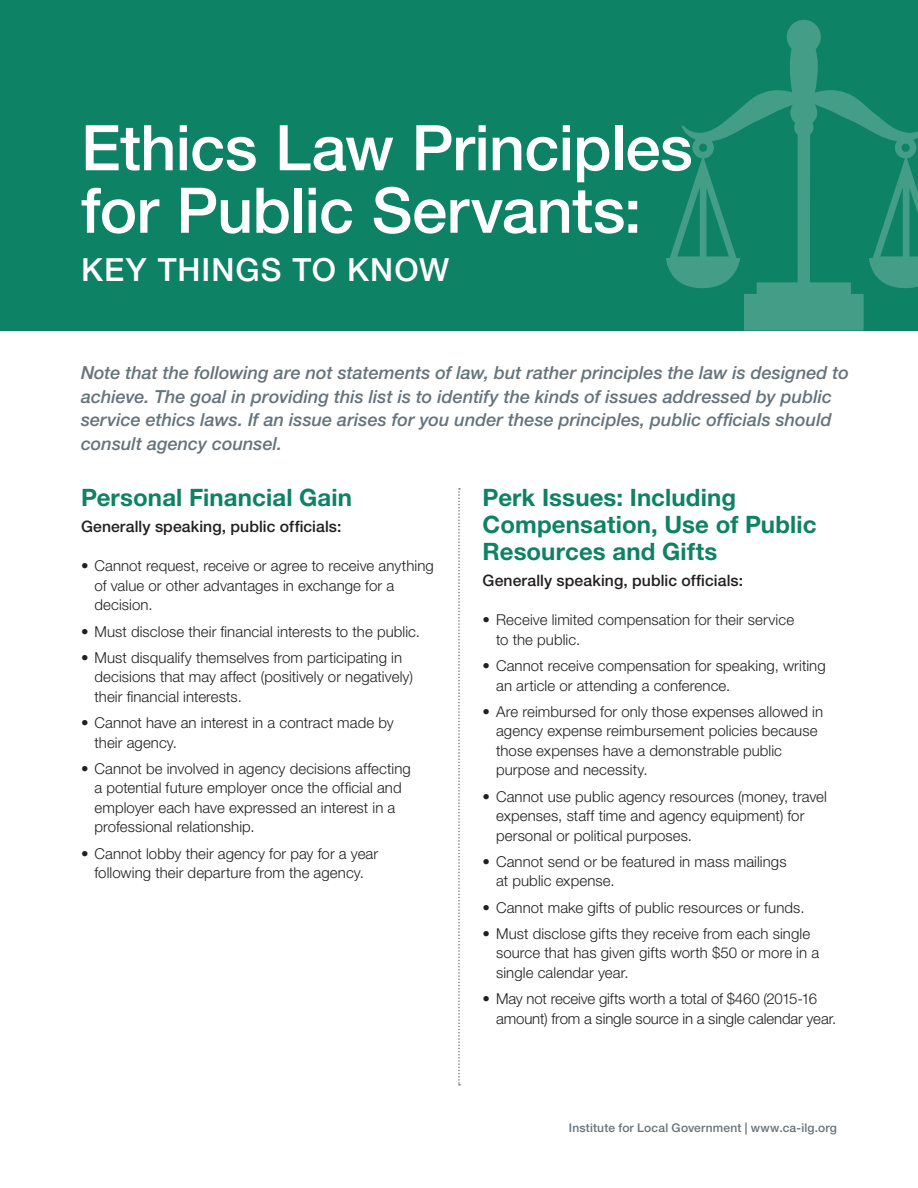
<style>
.page{position:relative;width:918px;height:1188px;background:#fff}
.page>*{position:absolute;margin:0;border:0;box-sizing:border-box;transform-origin:0 0}
.t1{font:500 63px/62.6px "Helvetica Neue LT Std";letter-spacing:-.01em;color:#fff}
.t2{font:500 31.95px "Helvetica Neue LT Std";letter-spacing:.03em;color:#fff}
.t3{font:700 24px/27px "Helvetica Neue LT Std";letter-spacing:.005em;color:#0e8264}
.t4{font:italic 500 18px/23.5px "Helvetica Neue LT Std";color:#65737a}
.t5{font:500 15.75px "Helvetica Neue LT Std";letter-spacing:.005em;color:#231f20}
.t6{font:300 15px/19.5px "Helvetica Neue LT Std";letter-spacing:.005em;color:#231f20}
.t7{font:500 12px "Helvetica Neue LT Std";letter-spacing:.015em;color:#65737a}
</style>
<div class="page">
<div style="left:0;top:0;width:918px;height:330px;background:#0e8264"></div>
<svg style="left:666px;top:20px;width:252px;height:310px"></svg>
<svg style="left:458px;top:488px;width:2px;height:598px"></svg>
<h1 class="t1" style="left:81px;top:116px;width:613px">Ethics Law Principles for Public Servants:</h1>
<h2 class="t2" style="left:81px;top:251px;width:370px">KEY THINGS TO KNOW</h2>
<p class="t4" style="left:81px;top:361px;width:770px">Note that the following are not statements of law, but rather principles the law is designed to achieve. The goal in providing this list is to identify the kinds of issues addressed by public service ethics laws. If an issue arises for you under these principles, public officials should consult agency counsel.</p>
<h3 class="t3" style="left:81px;top:483px;width:273px">Personal Financial Gain</h3>
<p class="t5" style="left:81px;top:517px;width:262px">Generally speaking, public officials:</p>
<p class="t6" style="left:94px;top:556px;width:341px;text-indent:-14px">• Cannot request, receive or agree to receive anything of value or other advantages in exchange for a decision.</p>
<p class="t6" style="left:81px;top:621px;width:340px">• Must disclose their financial interests to the public.</p>
<p class="t6" style="left:94px;top:647px;width:320px;text-indent:-14px">• Must disqualify themselves from participating in decisions that may affect (positively or negatively) their financial interests.</p>
<p class="t6" style="left:94px;top:713px;width:301px;text-indent:-14px">• Cannot have an interest in a contract made by their agency.</p>
<p class="t6" style="left:94px;top:758px;width:318px;text-indent:-14px">• Cannot be involved in agency decisions affecting a potential future employer once the official and employer each have expressed an interest in a professional relationship.</p>
<p class="t6" style="left:81px;top:843px;width:299px;text-align:center">• Cannot lobby their agency for pay for a year following their departure from the agency.</p>
<h3 class="t3" style="left:483px;top:483px;width:335px">Perk Issues: Including<br>Compensation, Use of Public<br>Resources and Gifts</h3>
<p class="t5" style="left:483px;top:571px;width:262px">Generally speaking, public officials:</p>
<p class="t6" style="left:496px;top:610px;width:299px;text-indent:-14px">• Receive limited compensation for their service to the public.</p>
<p class="t6" style="left:496px;top:656px;width:331px;text-indent:-14px">• Cannot receive compensation for speaking, writing an article or attending a conference.</p>
<p class="t6" style="left:496px;top:701px;width:328px;text-indent:-14px">• Are reimbursed for only those expenses allowed in agency expense reimbursement policies because those expenses have a demonstrable public purpose and necessity.</p>
<p class="t6" style="left:496px;top:786px;width:332px;text-indent:-14px">• Cannot use public agency resources (money, travel expenses, staff time and agency equipment) for personal or political purposes.</p>
<p class="t6" style="left:496px;top:851px;width:292px;text-indent:-14px">• Cannot send or be featured in mass mailings at public expense.</p>
<p class="t6" style="left:483px;top:897px;width:323px">• Cannot make gifts of public resources or funds.</p>
<p class="t6" style="left:496px;top:923px;width:325px;text-indent:-14px">• Must disclose gifts they receive from each single source that has given gifts worth $50 or more in a single calendar year.</p>
<p class="t6" style="left:496px;top:989px;width:342px;text-indent:-14px">• May not receive gifts worth a total of $460 (2015-16 amount) from a single source in a single calendar year.</p>
<p class="t7" style="left:569px;top:1120px;width:270px">Institute for Local Government | www.ca-ilg.org</p>
</div>
